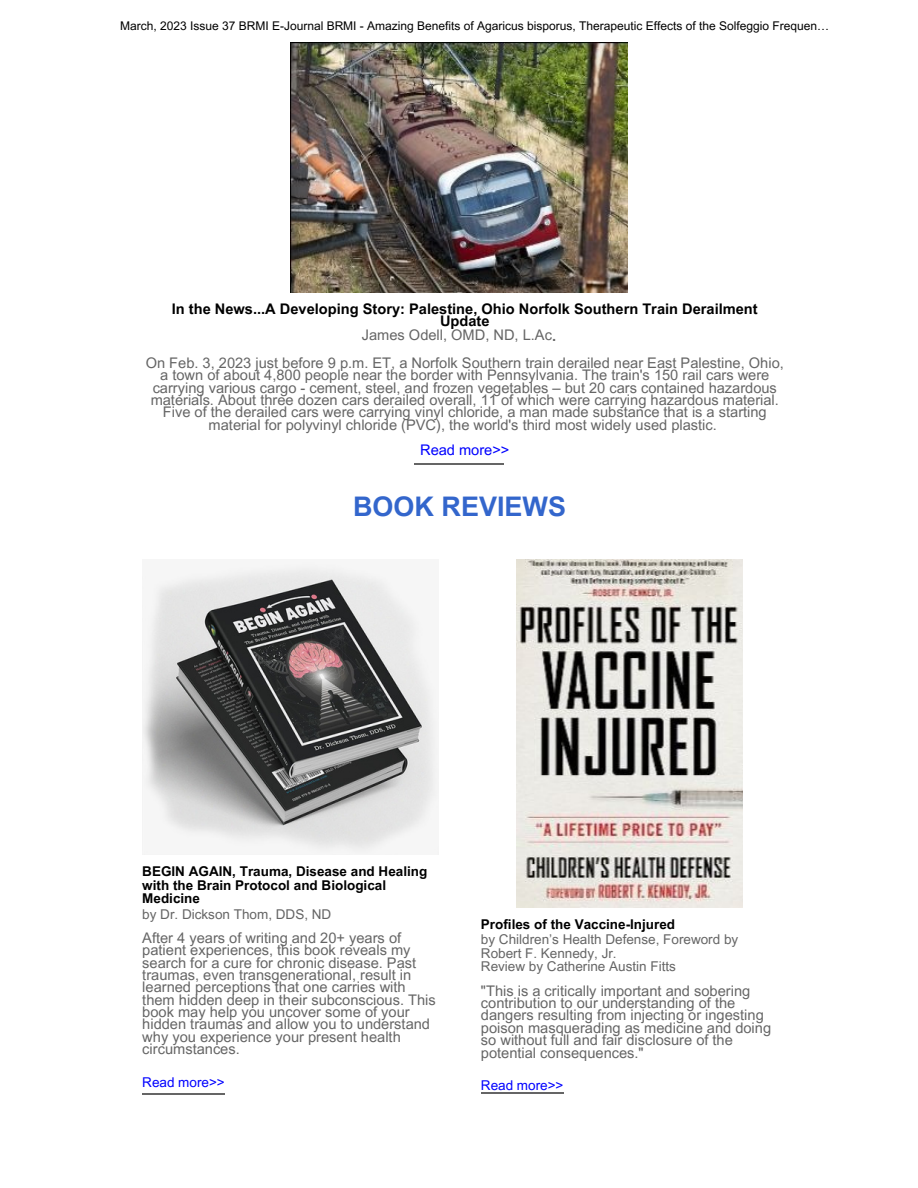
<style>
.page{position:relative;width:918px;height:1188px;background:#fff}
.page>*{position:absolute;margin:0;border:0;box-sizing:border-box;transform-origin:0 0}
.t1{font:700 27px "Arial MT Pro";color:#36c}
.t2{font:14.7px/12.3px "Arial MT Pro";color:#656565}
.t3{font:700 14.7px/12.3px "Arial MT Pro";color:#000;text-align:center}
.t4{font:14.7px "Arial MT Pro";color:#00f}
.t5{font:13.5px/15.8px "Arial MT Pro";color:#656565}
.t6{font:700 13.5px/13.5px "Arial MT Pro";color:#000}
.t7{font:13.5px "Arial MT Pro";color:#00f}
.t8{font:12px "Arial MT Pro";color:#000}
.s1{font-weight:700}
.s2{font-weight:700;color:#000}
</style>
<div class="page">
<img style="left:290px;top:43px;width:338px;height:249px">
<hr style="left:414px;top:464px;width:90px;height:1px;background:#656565">
<img style="left:143px;top:564px;width:296px;height:291px">
<hr style="left:142px;top:1094px;width:83px;height:1px;background:#656565">
<img style="left:516px;top:559px;width:226px;height:349px">
<hr style="left:481px;top:1092px;width:82px;height:2px;background:#656565">
<p class="t8" style="left:120px;top:21px;width:710px">March, 2023 Issue 37 BRMI E-Journal BRMI - Amazing Benefits of Agaricus bisporus, Therapeutic Effects of the Solfeggio Frequen…</p>
<p class="t3" style="left:172px;top:304px;width:587px">In the News...A Developing Story: Palestine, Ohio Norfolk Southern Train Derailment<br>Update</p>
<p class="t2" style="left:362px;top:330px;width:196px">James Odell, OMD, ND, L.Ac<span class="s1">.</span></p>
<h1 class="t2" style="left:146px;top:359px;width:640px;text-align:center">On Feb. 3, 2023 just before 9 p.m. ET, a Norfolk Southern train derailed near East Palestine, Ohio, a town of about 4,800 people near the border with Pennsylvania. The train's 150 rail cars were carrying various cargo - cement, steel, and frozen vegetables – but 20 cars contained hazardous materials. About three dozen cars derailed overall, 11 of which were carrying hazardous material.<br>Five of the derailed cars were carrying vinyl chloride, a man made substance that is a starting material for polyvinyl chloride (PVC), the world's third most widely used plastic.</h1>
<p class="t4" style="left:420px;top:444px;width:91px">Read more&gt;&gt;</p>
<h3 class="t1" style="left:353px;top:497px;width:215px">BOOK REVIEWS</h3>
<h3 class="t6" style="left:142px;top:867px;width:287px">BEGIN AGAIN, Trauma, Disease and Healing with the Brain Protocol and Biological<br>Medicine</h3>
<h3 class="t5" style="left:142px;top:908px;width:191px">by Dr. Dickson Thom, DDS, ND</h3>
<h2 class="t2" style="left:142px;top:933px;width:295px">After 4 years of writing and 20+ years of patient experiences, this book reveals my search for a cure for chronic disease. Past traumas, even transgenerational, result in learned perceptions that one carries with them hidden deep in their subconscious. This book may help you uncover some of your hidden traumas and allow you to understand why you experience your present health circumstances.</h2>
<h3 class="t7" style="left:142px;top:1077px;width:84px">Read more&gt;&gt;</h3>
<h3 class="t5" style="left:481px;top:918px;width:259px"><span class="s2">Profiles of the Vaccine-Injured<br></span>by Children’s Health Defense, Foreword by</h3>
<h3 class="t5" style="left:481px;top:948px;width:197px;line-height:13.5px">Robert F. Kennedy, Jr.<br>Review by Catherine Austin Fitts</h3>
<p class="t2" style="left:481px;top:986px;width:292px">"This is a critically important and sobering contribution to our understanding of the dangers resulting from injecting or ingesting poison masquerading as medicine and doing so without full and fair disclosure of the potential consequences."</p>
<h3 class="t7" style="left:481px;top:1080px;width:84px">Read more&gt;&gt;</h3>
</div>
